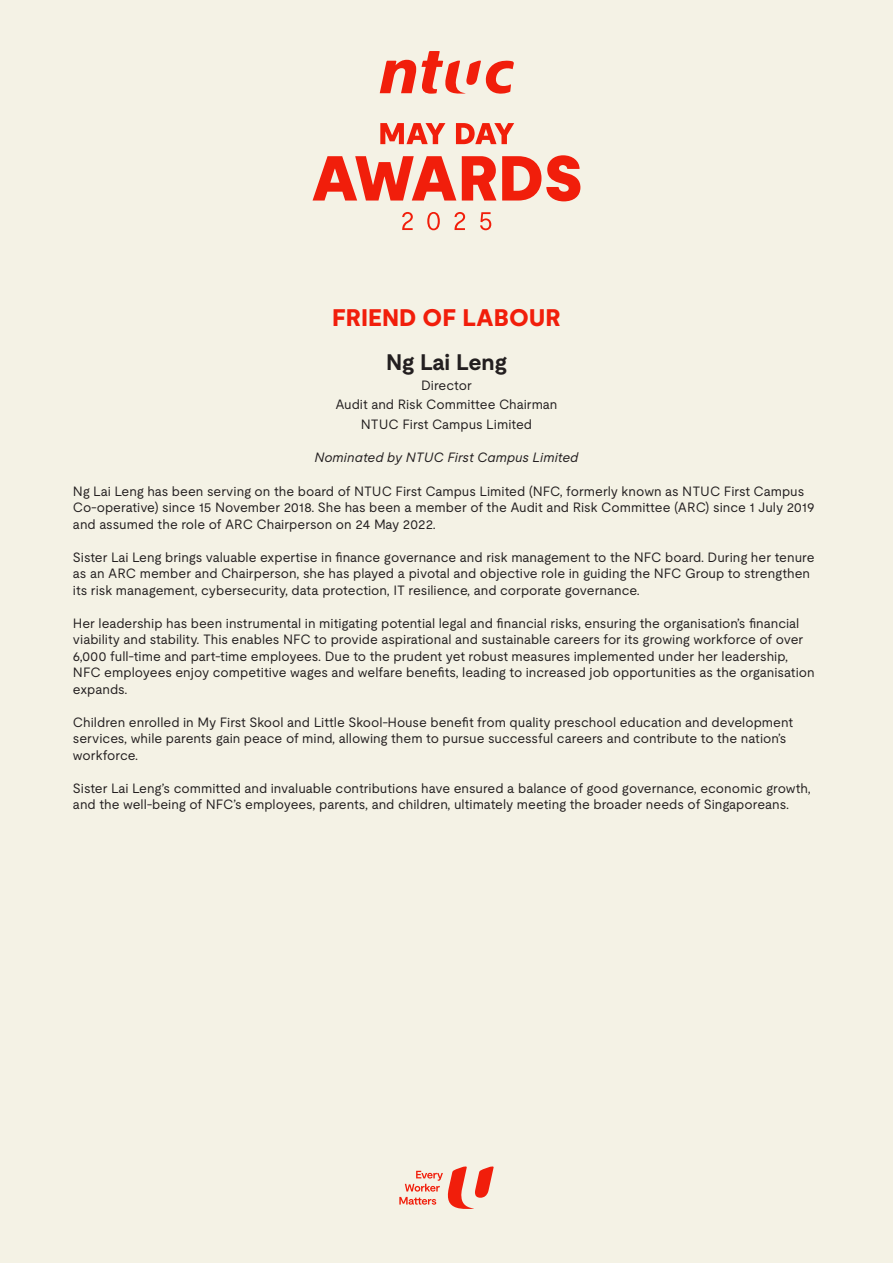
<style>
.page{position:relative;width:893px;height:1263px;background:#f4f2e5}
.page>*{position:absolute;margin:0;border:0;box-sizing:border-box;transform-origin:0 0}
.Awards_Title{font:800 24px "Moderat";color:#f11e0b}
.Name_of_Awardee{font:700 22.5px "Moderat";letter-spacing:-.02em;color:#231f20}
.Body_Text{font:13.5px/16.5px "Moderat";color:#231f20}
.Designation{font:13.5px/19.5px "Moderat";color:#231f20;text-align:center}
.Nominated_by{font:italic 13.5px "Moderat";color:#231f20}
</style>
<div class="page">
<svg style="left:399px;top:1166px;width:95px;height:43px"></svg>
<svg style="left:380px;top:51px;width:134px;height:43px"></svg>
<svg style="left:402px;top:212px;width:11px;height:18px"></svg>
<svg style="left:427px;top:212px;width:13px;height:18px"></svg>
<svg style="left:455px;top:212px;width:10px;height:18px"></svg>
<svg style="left:480px;top:212px;width:11px;height:18px"></svg>
<svg style="left:380px;top:123px;width:65px;height:21px"></svg>
<svg style="left:456px;top:123px;width:58px;height:21px"></svg>
<svg style="left:313px;top:156px;width:143px;height:45px"></svg>
<svg style="left:462px;top:156px;width:34px;height:45px"></svg>
<svg style="left:502px;top:155px;width:78px;height:46px"></svg>
<p class="Awards_Title" style="left:332px;top:300px;width:230px">FRIEND OF LABOUR</p>
<p class="Name_of_Awardee" style="left:386px;top:345px;width:122px">Ng Lai Leng</p>
<p class="Designation" style="left:335px;top:374px;width:224px">Director<br>Audit and Risk Committee Chairman<br>NTUC First Campus Limited</p>
<p class="Nominated_by" style="left:314px;top:447px;width:266px">Nominated by NTUC First Campus Limited</p>
<p class="Body_Text" style="left:73px;top:482px;width:743px">Ng Lai Leng has been serving on the board of NTUC First Campus Limited (NFC, formerly known as NTUC First Campus<br>Co-operative) since 15 November 2018. She has been a member of the Audit and Risk Committee (ARC) since 1 July 2019 and assumed the role of ARC Chairperson on 24 May 2022.</p>
<p class="Body_Text" style="left:73px;top:548px;width:743px">Sister Lai Leng brings valuable expertise in finance governance and risk management to the NFC board. During her tenure as an ARC member and Chairperson, she has played a pivotal and objective role in guiding the NFC Group to strengthen its risk management, cybersecurity, data protection, IT resilience, and corporate governance.</p>
<p class="Body_Text" style="left:73px;top:614px;width:743px">Her leadership has been instrumental in mitigating potential legal and financial risks, ensuring the organisation’s financial viability and stability. This enables NFC to provide aspirational and sustainable careers for its growing workforce of over 6,000 full-time and part-time employees. Due to the prudent yet robust measures implemented under her leadership, NFC employees enjoy competitive wages and welfare benefits, leading to increased job opportunities as the organisation expands.</p>
<p class="Body_Text" style="left:73px;top:713px;width:722px">Children enrolled in My First Skool and Little Skool-House benefit from quality preschool education and development services, while parents gain peace of mind, allowing them to pursue successful careers and contribute to the nation’s workforce.</p>
<p class="Body_Text" style="left:73px;top:779px;width:739px">Sister Lai Leng’s committed and invaluable contributions have ensured a balance of good governance, economic growth, and the well-being of NFC’s employees, parents, and children, ultimately meeting the broader needs of Singaporeans.</p>
</div>
